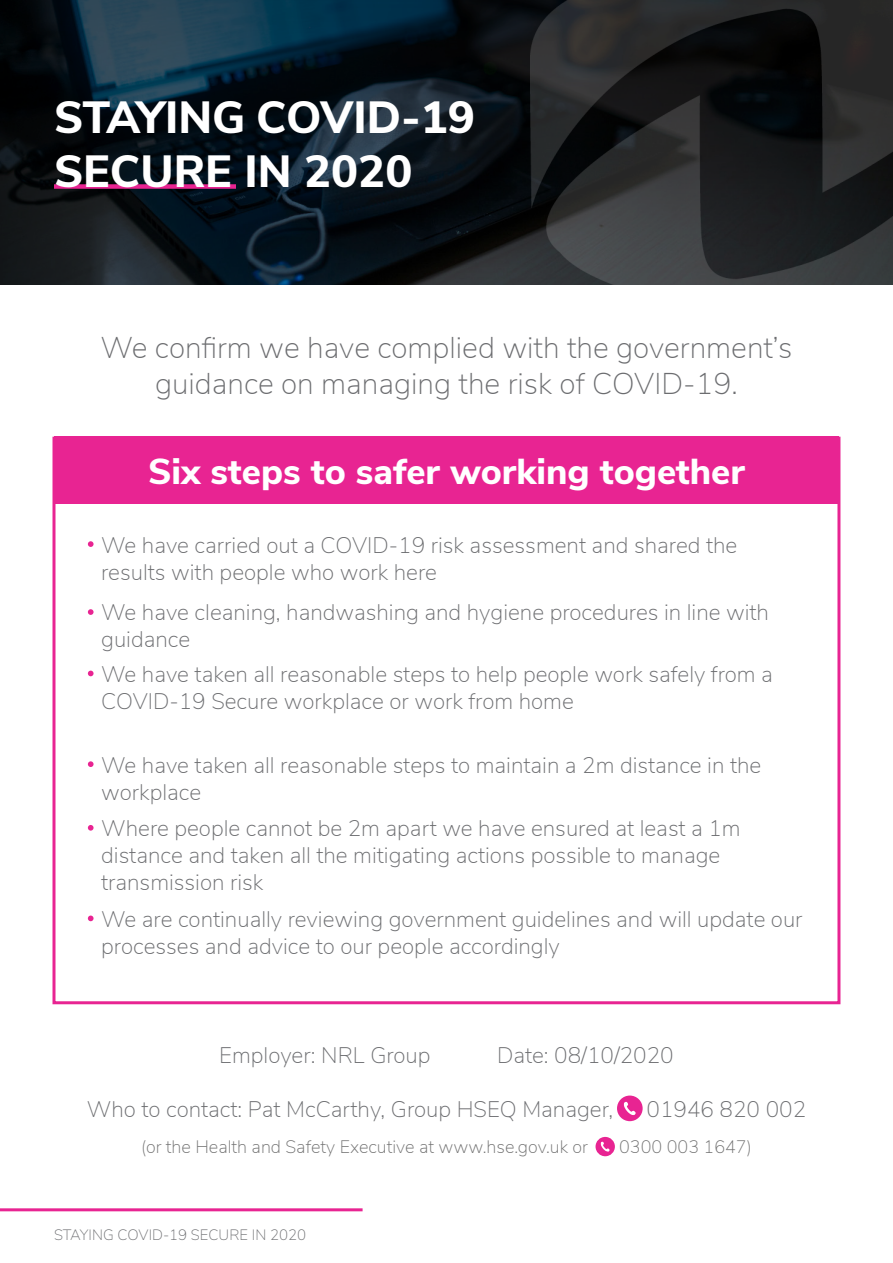
<style>
.page{position:relative;width:893px;height:1263px;background:#fff}
.page>*{position:absolute;margin:0;border:0;box-sizing:border-box;transform-origin:0 0}
.t1{font:800 45px/54px "Nunito Sans";color:#fff}
.t2{font:800 36px "Nunito Sans";color:#fff}
.t3{font:200 30px/36px "Nunito Sans";color:#6c6d70;text-align:center}
.t4{font:200 22.5px/27px "Nunito Sans";color:#6c6d70}
.t5{font:200 18px "Nunito Sans";color:#6f6f6f}
.t6{font:200 15px "Nunito Sans";color:#6c6d70}
</style>
<div class="page">
<div style="left:0;top:0;width:893px;height:286px;background:#231f20;opacity:.75"></div>
<div style="left:54px;top:184px;width:182px;height:5px;background:#e82492"></div>
<img style="left:530px;top:0;width:363px;height:286px">
<div style="left:54px;top:437px;width:785px;height:67px;background:#e82492"></div>
<div style="left:52px;top:437px;width:788px;height:567px;border:3px solid #e82492"></div>
<svg style="left:88px;top:541px;width:6px;height:6px"></svg>
<svg style="left:88px;top:609px;width:6px;height:6px"></svg>
<svg style="left:88px;top:671px;width:6px;height:5px"></svg>
<svg style="left:88px;top:761px;width:6px;height:6px"></svg>
<svg style="left:88px;top:825px;width:6px;height:6px"></svg>
<svg style="left:88px;top:915px;width:6px;height:6px"></svg>
<div style="left:617px;top:1095px;width:26px;height:26px;background:#e82492;border-radius:50%"></div>
<div style="left:595px;top:1137px;width:20px;height:19px;background:#e82492;border-radius:50%"></div>
<svg style="left:623px;top:1101px;width:13px;height:14px"></svg>
<svg style="left:600px;top:1141px;width:10px;height:11px"></svg>
<hr style="left:0;top:1208px;width:363px;height:3px;background:#e82492">
<p class="t1" style="left:54px;top:87px;width:422px">STAYING COVID-19<br>SECURE IN 2020</p>
<p class="t3" style="left:101px;top:328px;width:693px">We confirm we have complied with the government’s guidance on managing the risk of COVID-19.</p>
<p class="t2" style="left:148px;top:445px;width:598px">Six steps to safer working together</p>
<p class="t4" style="left:101px;top:530px;width:638px">We have carried out a COVID-19 risk assessment and shared the results with people who work here</p>
<p class="t4" style="left:101px;top:598px;width:669px">We have cleaning, handwashing and hygiene procedures in line with guidance</p>
<p class="t4" style="left:101px;top:659px;width:673px">We have taken all reasonable steps to help people work safely from a<br>COVID-19 Secure workplace or work from home</p>
<p class="t4" style="left:101px;top:750px;width:662px">We have taken all reasonable steps to maintain a 2m distance in the workplace</p>
<p class="t4" style="left:101px;top:814px;width:641px">Where people cannot be 2m apart we have ensured at least a 1m distance and taken all the mitigating actions possible to manage transmission risk</p>
<p class="t4" style="left:101px;top:904px;width:703px">We are continually reviewing government guidelines and will update our processes and advice to our people accordingly</p>
<p class="t4" style="left:219px;top:1040px;width:213px">Employer: NRL Group</p>
<p class="t4" style="left:497px;top:1040px;width:178px">Date: 08/10/2020</p>
<p class="t4" style="left:87px;top:1094px;width:528px">Who to contact: Pat McCarthy, Group HSEQ Manager,</p>
<p class="t4" style="left:647px;top:1094px;width:161px">01946 820 002</p>
<p class="t5" style="left:141px;top:1134px;width:448px">(or the Health and Safety Executive at www.hse.gov.uk or</p>
<p class="t5" style="left:619px;top:1134px;width:134px">0300 003 1647)</p>
<p class="t6" style="left:54px;top:1224px;width:254px">STAYING COVID-19 SECURE IN 2020</p>
</div>
